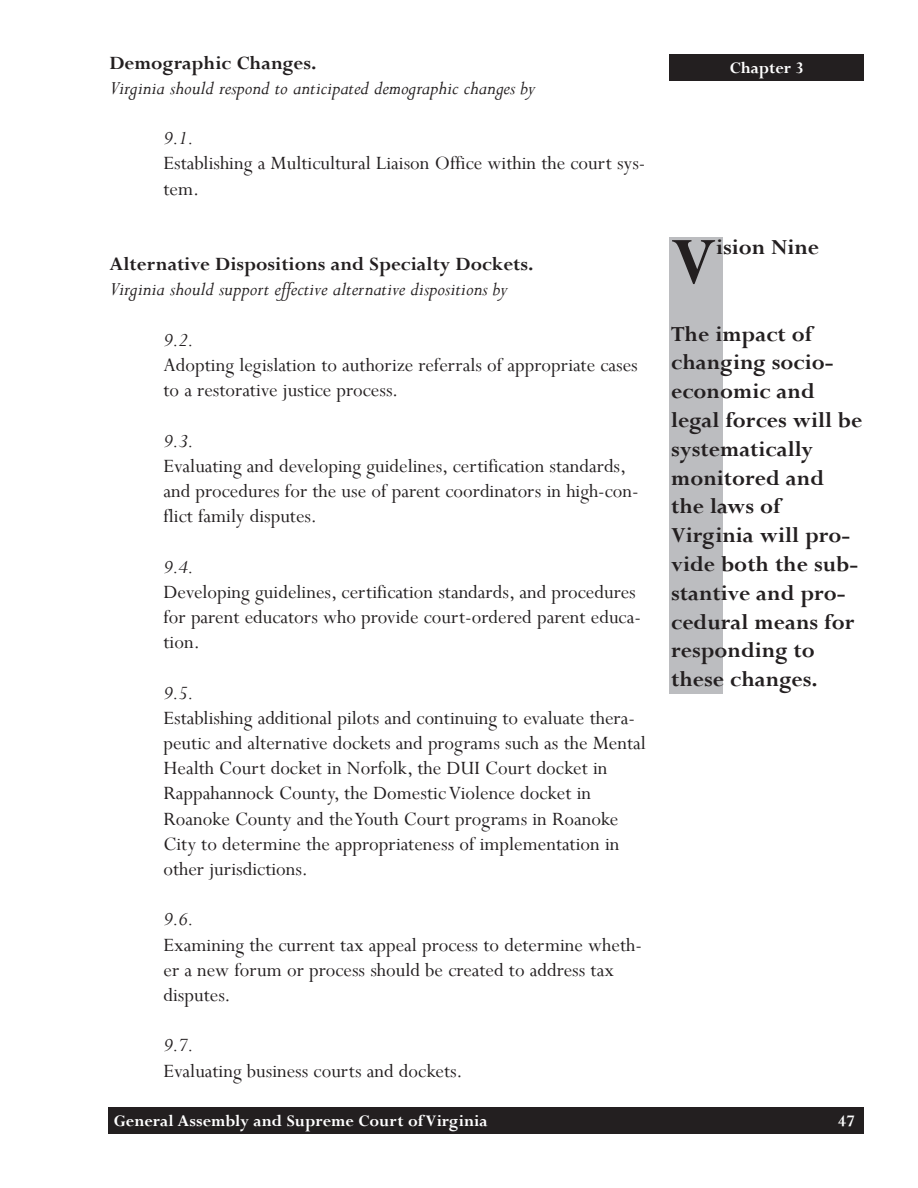
<style>
.page{position:relative;width:918px;height:1188px;background:#fff}
.page>*{position:absolute;margin:0;border:0;box-sizing:border-box;transform-origin:0 0}
.t1{font:700 73.2px "Perpetua";color:#231f20}
.t2{font:700 24px/28.8px "Perpetua";color:#231f20}
.t3{font:21px/25.2px "Perpetua";color:#231f20}
.t4{font:italic 21px "Perpetua";color:#231f20}
.t5{font:700 21px "Perpetua";color:#231f20}
.t6{font:700 18px "Perpetua";color:#fff}
</style>
<div class="page">
<div style="left:669px;top:238px;width:54px;height:456px;background:#bcbdc0"></div>
<div style="left:670px;top:54px;width:194px;height:27px;background:#231f20"></div>
<div style="left:108px;top:1107px;width:756px;height:27px;background:#231f20"></div>
<p class="t5" style="left:110px;top:49px;width:209px">Demographic Changes.</p>
<p class="t4" style="left:110px;top:75px;width:427px">Virginia should respond to anticipated demographic changes by</p>
<p class="t4" style="left:163px;top:125px;width:32px">9.1.</p>
<p class="t3" style="left:163px;top:150px;width:484px">Establishing a Multicultural Liaison Office within the court sys&shy;tem.</p>
<p class="t5" style="left:110px;top:251px;width:426px">Alternative Dispositions and Specialty Dockets.</p>
<p class="t4" style="left:110px;top:276px;width:400px">Virginia should support effective alternative dispositions by</p>
<p class="t4" style="left:163px;top:327px;width:32px">9.2.</p>
<p class="t3" style="left:163px;top:352px;width:476px">Adopting legislation to authorize referrals of appropriate cases to a restorative justice process.</p>
<p class="t4" style="left:163px;top:427px;width:32px">9.3.</p>
<p class="t3" style="left:163px;top:453px;width:477px">Evaluating and developing guidelines, certification standards, and procedures for the use of parent coordinators in high-con&shy;flict family disputes.</p>
<p class="t4" style="left:163px;top:553px;width:32px">9.4.</p>
<p class="t3" style="left:163px;top:579px;width:479px">Developing guidelines, certification standards, and procedures for parent educators who provide court-ordered parent educa&shy;tion.</p>
<p class="t4" style="left:163px;top:679px;width:32px">9.5.</p>
<p class="t3" style="left:163px;top:705px;width:484px">Establishing additional pilots and continuing to evaluate thera&shy;peutic and alternative dockets and programs such as the Mental Health Court docket in Norfolk, the DUI Court docket in Rappahannock County, the Domestic Violence docket in Roanoke County and the Youth Court programs in Roanoke City to determine the appropriateness of implementation in other jurisdictions.</p>
<p class="t4" style="left:163px;top:906px;width:32px">9.6.</p>
<p class="t3" style="left:163px;top:932px;width:480px">Examining the current tax appeal process to determine wheth&shy;er a new forum or process should be created to address tax disputes.</p>
<p class="t4" style="left:163px;top:1032px;width:32px">9.7.</p>
<p class="t3" style="left:163px;top:1058px;width:301px">Evaluating business courts and dockets.</p>
<p class="t6" style="left:730px;top:57px;width:76px">Chapter 3</p>
<h1 class="t1" style="left:671px;top:216px;width:47px">V</h1>
<p class="t2" style="left:716px;top:232px;width:105px">ision Nine</p>
<p class="t2" style="left:671px;top:319px;width:193px">The impact of changing socio&shy;economic and legal forces will be systematically monitored and the laws of<br>Virginia will pro&shy;vide both the sub&shy;stantive and pro&shy;cedural means for responding to these changes.</p>
<p class="t6" style="left:114px;top:1110px;width:375px">General Assembly and Supreme Court of Virginia</p>
<p class="t6" style="left:838px;top:1110px;width:18px">47</p>
</div>
